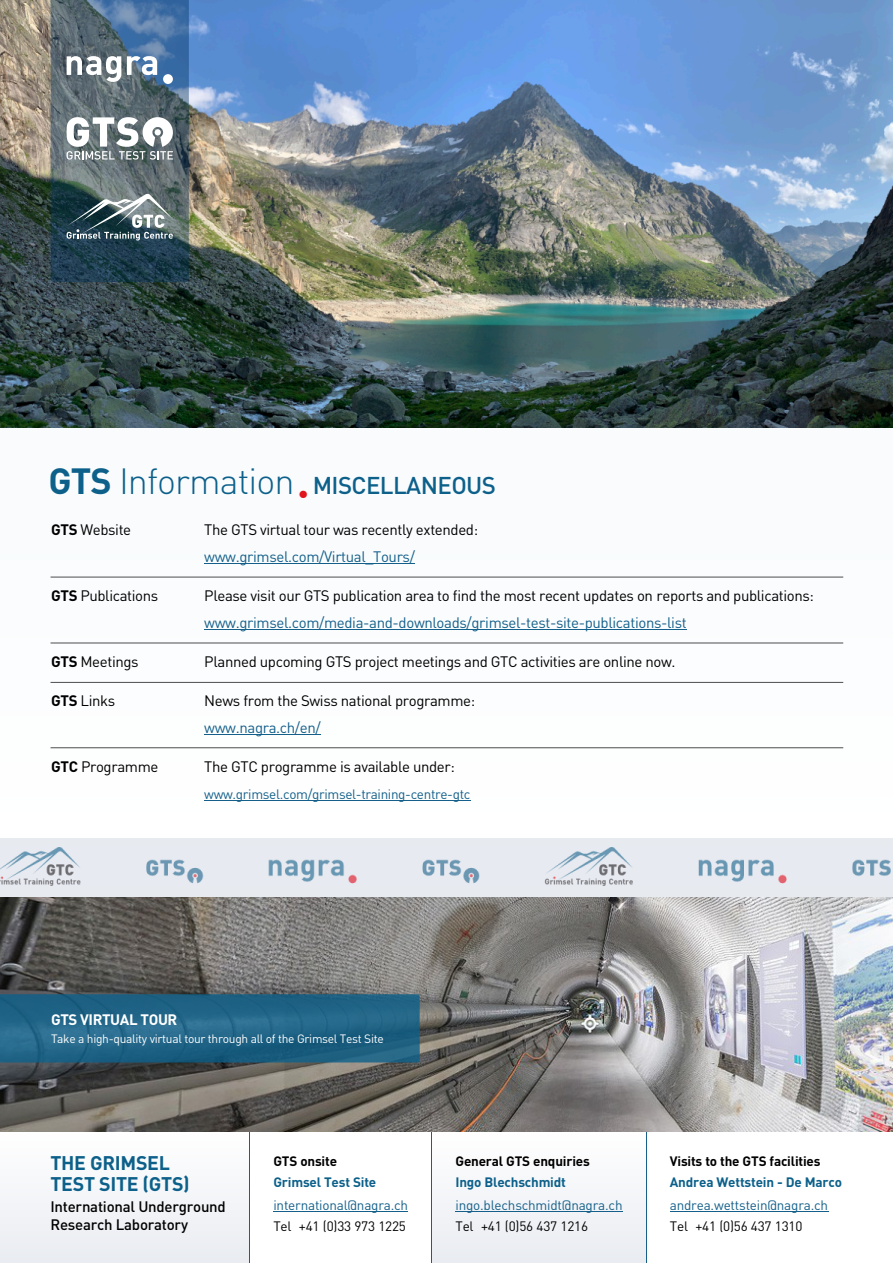
<style>
.page{position:relative;width:893px;height:1263px;background:#fff}
.page>*{position:absolute;margin:0;border:0;box-sizing:border-box;transform-origin:0 0}
.t1{font:500 24px "DIN";letter-spacing:-.025em;color:#0c608a}
.t2{font:700 19.5px/21px "DIN";letter-spacing:-.015em;color:#0c608a}
.t3{font:15px "DIN";letter-spacing:-.025em;color:#000}
.t4{font:15px "DIN";letter-spacing:-.025em;color:#14608a}
.t5{font:500 15px/18px "DIN";letter-spacing:-.015em;color:#000}
.t6{font:700 15px "DIN";letter-spacing:-.025em;color:#fff}
.t7{font:13.5px "DIN";letter-spacing:-.015em;color:#14608a}
.t8{font:700 13.5px "DIN";letter-spacing:-.015em;color:#0c608a}
.t9{font:13.5px "DIN";letter-spacing:-.015em;color:#000}
.t10{font:700 13.5px "DIN";letter-spacing:-.015em;color:#000}
.t11{font:12px "DIN";letter-spacing:-.025em;color:#fff}
.s1{font-weight:700;font-size:36px}
.s2{font-weight:300;font-size:36px}
.s3{font-weight:700}
</style>
<div class="page">
<div style="left:0;top:427px;width:893px;height:411px;background:#fbfcfd"></div>
<hr style="left:204px;top:563px;width:211px;height:1px;background:#14608a">
<hr style="left:204px;top:629px;width:483px;height:1px;background:#14608a">
<hr style="left:204px;top:734px;width:117px;height:1px;background:#14608a">
<hr style="left:204px;top:800px;width:266px;height:1px;background:#14608a">
<hr style="left:51px;top:577px;width:792px;height:1px;background:#4d4d4d">
<hr style="left:51px;top:643px;width:792px;height:1px;background:#4d4d4d">
<hr style="left:51px;top:682px;width:792px;height:1px;background:#4d4d4d">
<hr style="left:51px;top:747px;width:792px;height:1px;background:#4d4d4d">
<div style="left:432px;top:1131px;width:214px;height:132px;background:#f4f5f8"></div>
<div style="left:0;top:1131px;width:249px;height:132px;background:#f4f5f8"></div>
<hr style="left:455px;top:1211px;width:168px;height:1px;background:#14608a">
<hr style="left:273px;top:1211px;width:135px;height:1px;background:#14608a">
<hr style="left:670px;top:1211px;width:158px;height:1px;background:#14608a">
<hr style="left:249px;top:1131px;width:1px;height:132px;background:#16608a">
<hr style="left:431px;top:1131px;width:1px;height:132px;background:#16608a">
<hr style="left:646px;top:1131px;width:1px;height:132px;background:#16608a">
<img style="left:0;top:897px;width:893px;height:234px">
<svg style="left:0;top:994px;width:420px;height:68px;background:#206385"></svg>
<div style="left:0;top:838px;width:893px;height:59px;background:#e7eaef"></div>
<img style="left:0;top:847px;width:891px;height:39px">
<img style="left:0;top:0;width:893px;height:427px">
<svg style="left:51px;top:0;width:138px;height:282px;background:#5c717e"></svg>
<h1 class="t1" style="left:49px;top:477px;width:449px"><span class="s1">GTS</span> <span class="s2">Information</span> <sub>●</sub> MISCELLANEOUS</h1>
<p class="t3" style="left:51px;top:520px;width:81px"><span class="s3">GTS</span> Website</p>
<p class="t3" style="left:51px;top:586px;width:109px"><span class="s3">GTS</span> Publications</p>
<p class="t3" style="left:51px;top:652px;width:89px"><span class="s3">GTS</span> Meetings</p>
<p class="t3" style="left:51px;top:691px;width:66px"><span class="s3">GTS</span> Links</p>
<p class="t3" style="left:51px;top:757px;width:109px"><span class="s3">GTC</span> Programme</p>
<p class="t3" style="left:204px;top:520px;width:275px">The GTS virtual tour was recently extended:</p>
<p class="t4" style="left:204px;top:547px;width:212px">www.grimsel.com/Virtual_Tours/</p>
<p class="t3" style="left:204px;top:586px;width:611px">Please visit our GTS publication area to find the most recent updates on reports and publications:</p>
<p class="t4" style="left:204px;top:613px;width:484px">www.grimsel.com/media-and-downloads/grimsel-test-site-publications-list</p>
<p class="t3" style="left:204px;top:652px;width:473px">Planned upcoming GTS project meetings and GTC activities are online now.</p>
<p class="t3" style="left:204px;top:691px;width:272px">News from the Swiss national programme:</p>
<p class="t4" style="left:204px;top:718px;width:118px">www.nagra.ch/en/</p>
<p class="t3" style="left:204px;top:757px;width:252px">The GTC programme is available under:</p>
<p class="t7" style="left:204px;top:785px;width:268px">www.grimsel.com/grimsel-training-centre-gtc</p>
<p class="t6" style="left:51px;top:1009px;width:128px">GTS VIRTUAL TOUR</p>
<p class="t11" style="left:51px;top:1031px;width:334px">Take a high-quality virtual tour through all of the Grimsel Test Site</p>
<h2 class="t2" style="left:50px;top:1152px;width:141px">THE GRIMSEL<br>TEST SITE (GTS)</h2>
<p class="t5" style="left:50px;top:1199px;width:177px">International Underground<br>Research Laboratory</p>
<p class="t10" style="left:273px;top:1152px;width:65px">GTS onsite</p>
<p class="t8" style="left:273px;top:1173px;width:104px">Grimsel Test Site</p>
<p class="t7" style="left:273px;top:1196px;width:136px">international@nagra.ch</p>
<p class="t9" style="left:273px;top:1217px;width:134px">Tel +41 (0)33 973 1225</p>
<p class="t10" style="left:455px;top:1152px;width:136px">General GTS enquiries</p>
<p class="t8" style="left:455px;top:1173px;width:112px">Ingo Blechschmidt</p>
<p class="t7" style="left:455px;top:1196px;width:169px">ingo.blechschmidt@nagra.ch</p>
<p class="t9" style="left:455px;top:1217px;width:134px">Tel +41 (0)56 437 1216</p>
<p class="t10" style="left:670px;top:1152px;width:152px">Visits to the GTS facilities</p>
<p class="t8" style="left:670px;top:1173px;width:174px">Andrea Wettstein - De Marco</p>
<p class="t7" style="left:670px;top:1196px;width:160px">andrea.wettstein@nagra.ch</p>
<p class="t9" style="left:670px;top:1217px;width:134px">Tel +41 (0)56 437 1310</p>
</div>
